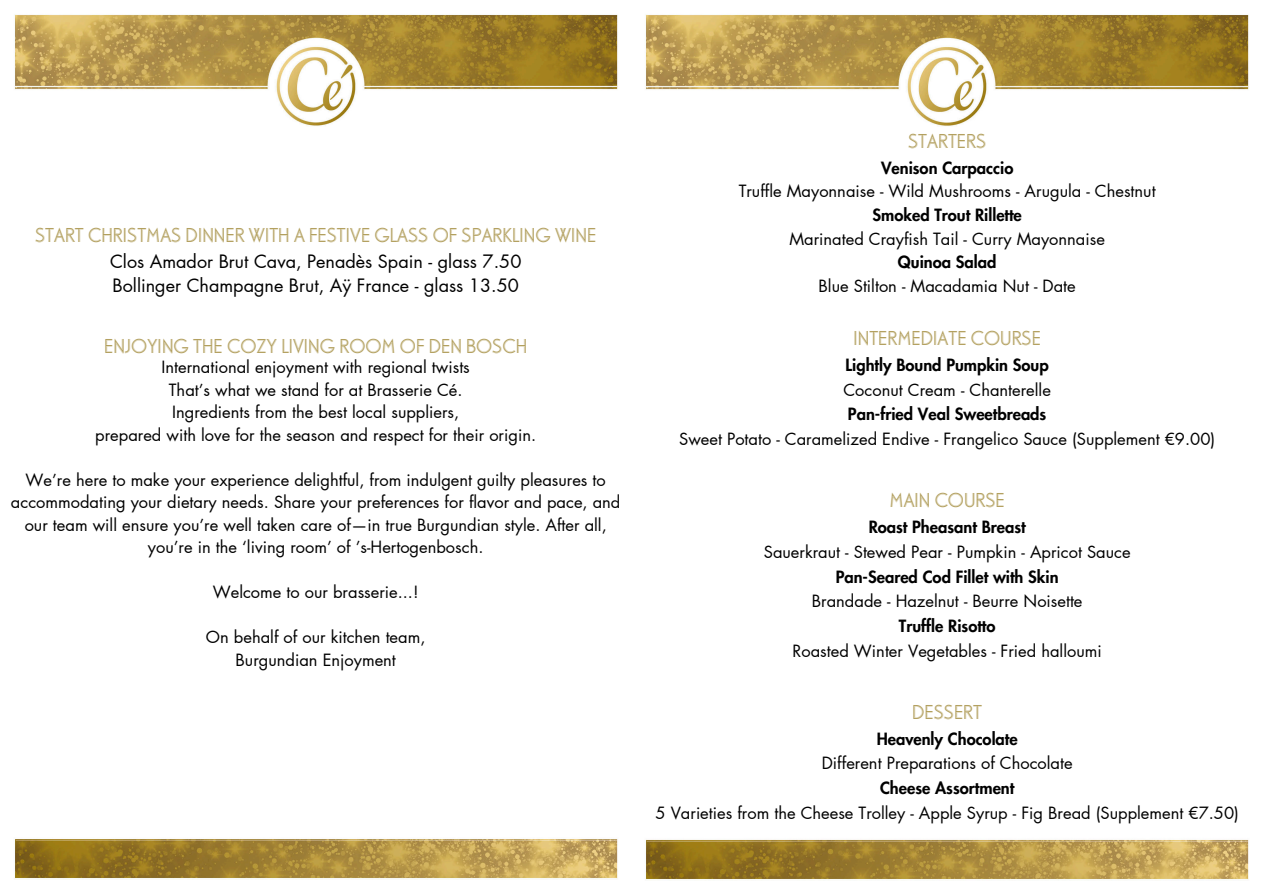
<style>
.page{position:relative;width:1263px;height:894px;background:#fff}
.page>*{position:absolute;margin:0;border:0;box-sizing:border-box;transform-origin:0 0}
.t1{font:21px "Odessa Plain";color:#b29f5d}
.t2{font:18px/24.8px "Futura LT Pro";color:#000}
.t3{font:16.5px/22.5px "Futura LT Pro";color:#000;text-align:center}
.t4{font:800 16.5px "Futura LT Pro";color:#000}
</style>
<div class="page">
<img style="left:14px;top:14px;width:1235px;height:866px">
<p class="t1" style="left:35px;top:222px;width:563px">START CHRISTMAS DINNER WITH A FESTIVE GLASS OF SPARKLING WINE</p>
<p class="t2" style="left:110px;top:249px;width:413px">Clos Amador Brut Cava, Penadès Spain - glass 7.50<br>Bollinger Champagne Brut, Aÿ France - glass 13.50</p>
<p class="t1" style="left:104px;top:334px;width:424px">ENJOYING THE COZY LIVING ROOM OF DEN BOSCH</p>
<p class="t3" style="left:162px;top:356px;width:310px">International enjoyment with regional twists</p>
<p class="t3" style="left:169px;top:379px;width:295px">That’s what we stand for at Brasserie Cé.</p>
<h1 class="t3" style="left:172px;top:401px;width:289px">Ingredients from the best local suppliers,</h1>
<p class="t3" style="left:95px;top:424px;width:442px">prepared with love for the season and respect for their origin.</p>
<p class="t3" style="left:11px;top:469px;width:611px">We’re here to make your experience delightful, from indulgent guilty pleasures to accommodating your dietary needs. Share your preferences for flavor and pace, and our team will ensure you’re well taken care of—in true Burgundian style. After all, you’re in the ‘living room’ of ’s-Hertogenbosch.</p>
<p class="t3" style="left:213px;top:581px;width:207px">Welcome to our brasserie...!</p>
<p class="t3" style="left:206px;top:626px;width:221px">On behalf of our kitchen team,</p>
<p class="t3" style="left:236px;top:649px;width:162px">Burgundian Enjoyment</p>
<p class="t1" style="left:908px;top:129px;width:80px">STARTERS</p>
<p class="t4" style="left:881px;top:160px;width:134px">Venison Carpaccio</p>
<p class="t3" style="left:739px;top:181px;width:418px">Truffle Mayonnaise - Wild Mushrooms - Arugula - Chestnut</p>
<p class="t4" style="left:872px;top:207px;width:151px">Smoked Trout Rillette</p>
<p class="t3" style="left:789px;top:228px;width:317px">Marinated Crayfish Tail - Curry Mayonnaise</p>
<p class="t4" style="left:898px;top:255px;width:100px">Quinoa Salad</p>
<p class="t3" style="left:819px;top:275px;width:259px">Blue Stilton - Macadamia Nut - Date</p>
<p class="t1" style="left:853px;top:326px;width:189px">INTERMEDIATE COURSE</p>
<p class="t4" style="left:846px;top:357px;width:205px">Lightly Bound Pumpkin Soup</p>
<p class="t3" style="left:843px;top:379px;width:209px">Coconut Cream - Chanterelle</p>
<p class="t4" style="left:848px;top:406px;width:200px">Pan-fried Veal Sweetbreads</p>
<p class="t3" style="left:679px;top:428px;width:538px">Sweet Potato - Caramelized Endive - Frangelico Sauce (Supplement €9.00)</p>
<p class="t1" style="left:889px;top:488px;width:117px">MAIN COURSE</p>
<p class="t4" style="left:869px;top:519px;width:159px">Roast Pheasant Breast</p>
<p class="t3" style="left:764px;top:541px;width:368px">Sauerkraut - Stewed Pear - Pumpkin - Apricot Sauce</p>
<p class="t4" style="left:836px;top:568px;width:224px">Pan-Seared Cod Fillet with Skin</p>
<p class="t3" style="left:812px;top:590px;width:272px">Brandade - Hazelnut - Beurre Noisette</p>
<p class="t4" style="left:899px;top:618px;width:98px">Truffle Risotto</p>
<p class="t3" style="left:793px;top:640px;width:311px">Roasted Winter Vegetables - Fried halloumi</p>
<p class="t1" style="left:912px;top:699px;width:72px">DESSERT</p>
<p class="t4" style="left:877px;top:730px;width:143px">Heavenly Chocolate</p>
<p class="t3" style="left:822px;top:752px;width:252px">Different Preparations of Chocolate</p>
<p class="t4" style="left:880px;top:780px;width:136px">Cheese Assortment</p>
<p class="t3" style="left:655px;top:802px;width:585px">5 Varieties from the Cheese Trolley - Apple Syrup - Fig Bread (Supplement €7.50)</p>
</div>
